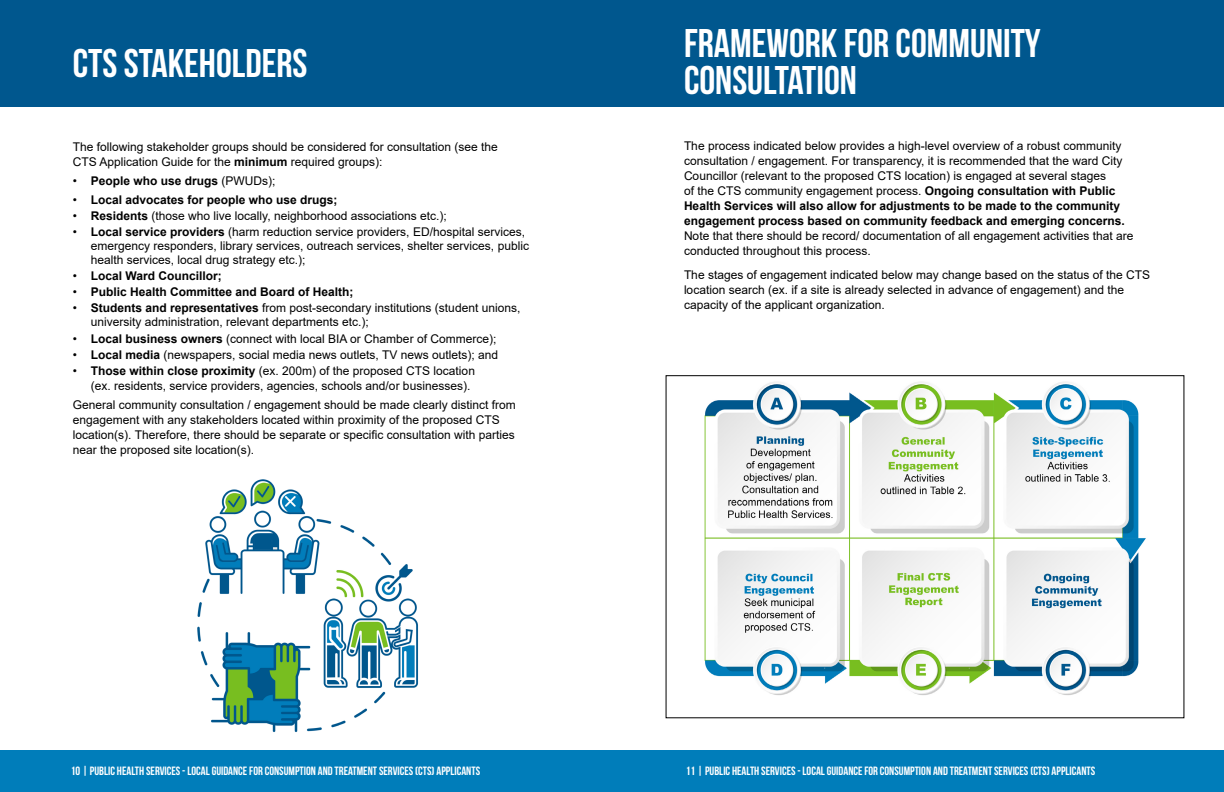
<style>
.page{position:relative;width:1224px;height:792px;background:#fff}
.page>*{position:absolute;margin:0;border:0;box-sizing:border-box;transform-origin:0 0}
.t1{font:40px/37px "Bebas Neue";color:#fff}
.t2{font:12px/15px "Arial";color:#000}
.t3{font:12px "Bebas Neue";color:#fff}
.t4{font:700 12px "Arial";color:#000}
.s1{font-weight:700}
.s2{font-weight:400}
</style>
<div class="page">
<div style="left:0;top:750px;width:1224px;height:42px;background:#007dba"></div>
<div style="left:1px;top:0;width:1223px;height:107px;background:#00578e"></div>
<img style="left:704px;top:382px;width:442px;height:313px">
<img style="left:197px;top:479px;width:221px;height:253px">
<h1 class="t1" style="left:73px;top:44px;width:236px">CTS STAKEHOLDERS</h1>
<p class="t2" style="left:73px;top:139px;width:426px">The following stakeholder groups should be considered for consultation (see the<br>CTS Application Guide for the <span class="s1">minimum</span> required groups):</p>
<p class="t4" style="left:73px;top:173px;width:204px"><span class="s2">•</span> People who use drugs <span class="s2">(PWUDs);</span></p>
<p class="t4" style="left:73px;top:191px;width:266px"><span class="s2">•</span> Local advocates for people who use drugs;</p>
<p class="t2" style="left:73px;top:208px;width:375px">• <span class="s1">Residents</span> (those who live locally, neighborhood associations etc.);</p>
<p class="t2" style="left:91px;top:225px;width:440px;line-height:14px;text-indent:-18px">• <span class="s1">Local service providers</span> (harm reduction service providers, ED/hospital services, emergency responders, library services, outreach services, shelter services, public health services, local drug strategy etc.);</p>
<p class="t4" style="left:73px;top:268px;width:150px"><span class="s2">•</span> Local Ward Councillor;</p>
<p class="t4" style="left:73px;top:284px;width:282px"><span class="s2">•</span> Public Health Committee and Board of Health;</p>
<p class="t2" style="left:91px;top:301px;width:431px;line-height:14px;text-indent:-18px">• <span class="s1">Students and representatives</span> from post-secondary institutions (student unions, university administration, relevant departments etc.);</p>
<p class="t2" style="left:73px;top:331px;width:425px">• <span class="s1">Local business owners</span> (connect with local BIA or Chamber of Commerce);</p>
<p class="t2" style="left:73px;top:347px;width:427px">• <span class="s1">Local media</span> (newspapers, social media news outlets, TV news outlets); and</p>
<p class="t2" style="left:91px;top:363px;width:386px;text-indent:-18px">• <span class="s1">Those within close proximity</span> (ex. 200m) of the proposed CTS location (ex. residents, service providers, agencies, schools and/or businesses).</p>
<p class="t2" style="left:73px;top:398px;width:444px">General community consultation / engagement should be made clearly distinct from engagement with any stakeholders located within proximity of the proposed CTS location(s). Therefore, there should be separate or specific consultation with parties near the proposed site location(s).</p>
<h1 class="t1" style="left:684px;top:24px;width:358px">FRAMEWORK FOR COMMUNITY<br>CONSULTATION</h1>
<p class="t2" style="left:684px;top:138px;width:442px">The process indicated below provides a high-level overview of a robust community consultation / engagement. For transparency, it is recommended that the ward City Councillor (relevant to the proposed CTS location) is engaged at several stages<br>of the CTS community engagement process. <span class="s1">Ongoing consultation with Public Health Services will also allow for adjustments to be made to the community engagement process based on community feedback and emerging concerns.</span></p>
<p class="t2" style="left:684px;top:228px;width:451px">Note that there should be record/ documentation of all engagement activities that are conducted throughout this process.</p>
<p class="t2" style="left:684px;top:267px;width:468px">The stages of engagement indicated below may change based on the status of the CTS location search (ex. if a site is already selected in advance of engagement) and the capacity of the applicant organization.</p>
<p class="t3" style="left:182px;top:764px;width:191px">INDIGENO S HEALTH STRATEGY 2022 INTERM REPORT</p>
<p class="t3" style="left:71px;top:765px;width:411px">10 | PUBLIC HEALTH SERVICES - LOCAL GUIDANCE FOR CONSUMPTION AND TREATMENT SERVICES (CTS) APPLICANTS</p>
<p class="t3" style="left:686px;top:765px;width:411px">11 | PUBLIC HEALTH SERVICES - LOCAL GUIDANCE FOR CONSUMPTION AND TREATMENT SERVICES (CTS) APPLICANTS</p>
</div>
